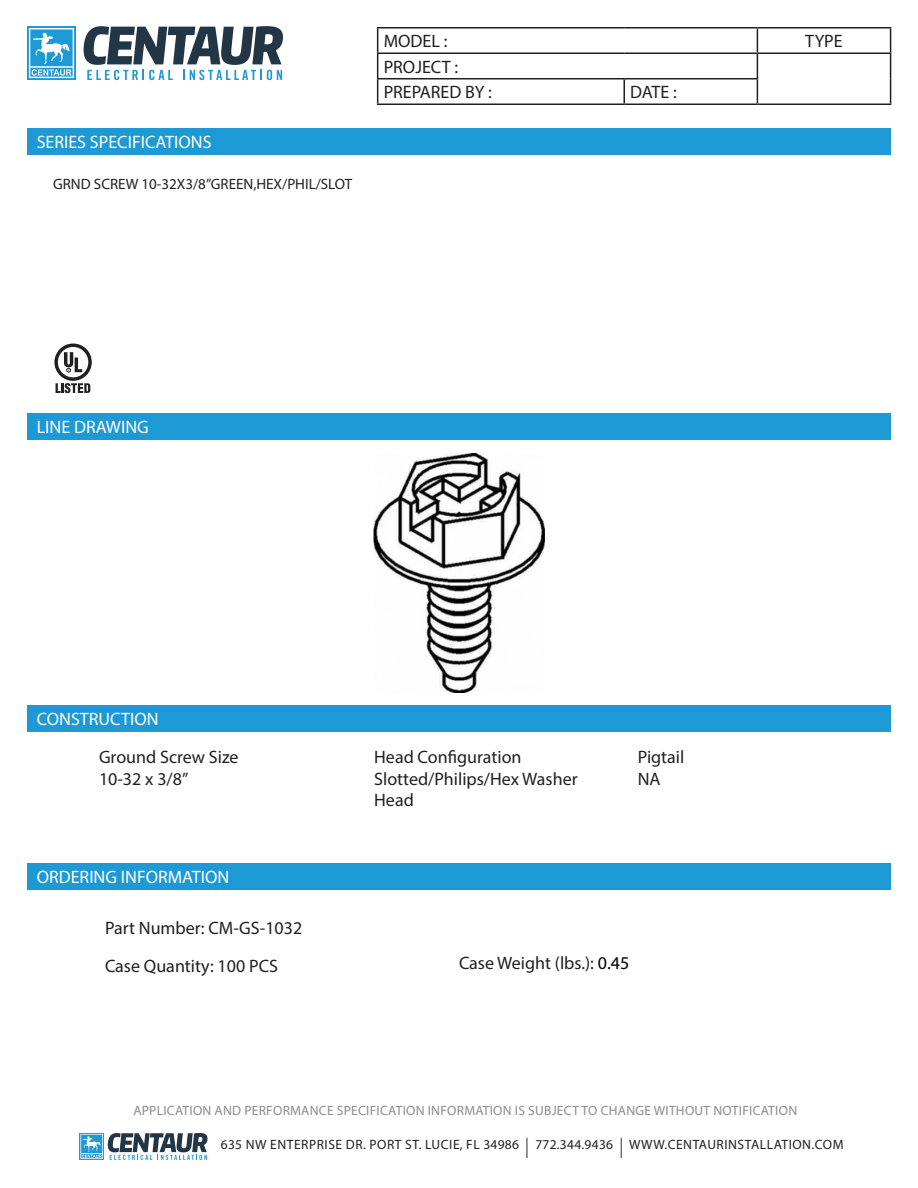
<style>
.page{position:relative;width:918px;height:1188px;background:#fff}
.page>*{position:absolute;margin:0;border:0;box-sizing:border-box;transform-origin:0 0}
.t1{font:18px/21.6px "Myriad Pro";color:#231f20}
.t2{font:18px "Myriad Pro";color:#fff}
.t3{font:15px "Myriad Pro";color:#231f20}
.t4{font:13.5px "Myriad Pro";letter-spacing:.02em;color:#8b8c8e}
.t5{font:13.5px "Myriad Pro";letter-spacing:.04em;color:#231f20}
.s1{color:#000}
.s2{font-size:20.25px}
</style>
<div class="page">
<svg style="left:80px;top:1133px;width:128px;height:27px"></svg>
<hr style="left:377px;top:27px;width:247px;height:1px;background:#231f20">
<hr style="left:624px;top:27px;width:133px;height:1px;background:#231f20">
<hr style="left:757px;top:27px;width:134px;height:1px;background:#231f20">
<hr style="left:377px;top:52px;width:247px;height:2px;background:#231f20">
<hr style="left:624px;top:52px;width:133px;height:2px;background:#231f20">
<hr style="left:757px;top:52px;width:134px;height:2px;background:#231f20">
<hr style="left:377px;top:78px;width:247px;height:2px;background:#231f20">
<svg style="left:377px;top:28px;width:1px;height:76px"></svg>
<hr style="left:624px;top:78px;width:134px;height:2px;background:#231f20">
<hr style="left:623px;top:80px;width:2px;height:24px;background:#231f20">
<svg style="left:757px;top:28px;width:1px;height:76px"></svg>
<svg style="left:890px;top:28px;width:1px;height:76px"></svg>
<hr style="left:377px;top:104px;width:247px;height:1px;background:#231f20">
<hr style="left:624px;top:104px;width:133px;height:1px;background:#231f20">
<hr style="left:757px;top:104px;width:134px;height:1px;background:#231f20">
<div style="left:27px;top:129px;width:864px;height:26px;background:#1d99d6"></div>
<div style="left:27px;top:414px;width:864px;height:26px;background:#1d99d6"></div>
<div style="left:27px;top:705px;width:864px;height:27px;background:#1d99d6"></div>
<div style="left:27px;top:26px;width:49px;height:54px;background:linear-gradient(to right,#32a2d9,#32a2d9)"></div>
<svg style="left:29px;top:28px;width:45px;height:50px"></svg>
<svg style="left:83px;top:26px;width:200px;height:54px"></svg>
<svg style="left:54px;top:344px;width:38px;height:49px"></svg>
<img style="left:373px;top:454px;width:172px;height:239px">
<div style="left:27px;top:863px;width:864px;height:27px;background:#1d99d6"></div>
<p class="t2" style="left:37px;top:131px;width:176px">SERIES SPECIFICATIONS</p>
<p class="t3" style="left:53px;top:175px;width:301px">GRND SCREW 10-32X3/8”GREEN,HEX/PHIL/SLOT</p>
<p class="t1" style="left:384px;top:30px;width:65px">MODEL :</p>
<p class="t1" style="left:805px;top:30px;width:39px">TYPE</p>
<p class="t1" style="left:384px;top:54px;width:110px;line-height:25.5px">PROJECT :<br>PREPARED BY :</p>
<p class="t1" style="left:630px;top:81px;width:48px">DATE :</p>
<p class="t2" style="left:37px;top:416px;width:114px">LINE DRAWING</p>
<p class="t2" style="left:37px;top:708px;width:123px">CONSTRUCTION</p>
<p class="t1" style="left:99px;top:746px;width:141px">Ground Screw Size<br>10-32 x 3/8”</p>
<p class="t1" style="left:374px;top:746px;width:205px">Head Configuration<br>Slotted/Philips/Hex Washer<br>Head</p>
<p class="t1" style="left:638px;top:746px;width:48px">Pigtail<br>NA</p>
<p class="t2" style="left:37px;top:866px;width:194px">ORDERING INFORMATION</p>
<p class="t1" style="left:105px;top:909px;width:199px;line-height:37.8px">Part Number: CM-GS-1032<br>Case Quantity: 100 PCS</p>
<p class="t1" style="left:459px;top:951px;width:172px">Case Weight (lbs.): <span class="s1">0.45</span></p>
<p class="t4" style="left:133px;top:1102px;width:665px">APPLICATION AND PERFORMANCE SPECIFICATION INFORMATION IS SUBJECT TO CHANGE WITHOUT NOTIFICATION</p>
<p class="t5" style="left:221px;top:1136px;width:624px">635 NW ENTERPRISE DR. PORT ST. LUCIE, FL 34986 <span class="s2">|</span> 772.344.9436 <span class="s2">|</span> WWW.CENTAURINSTALLATION.COM</p>
</div>
